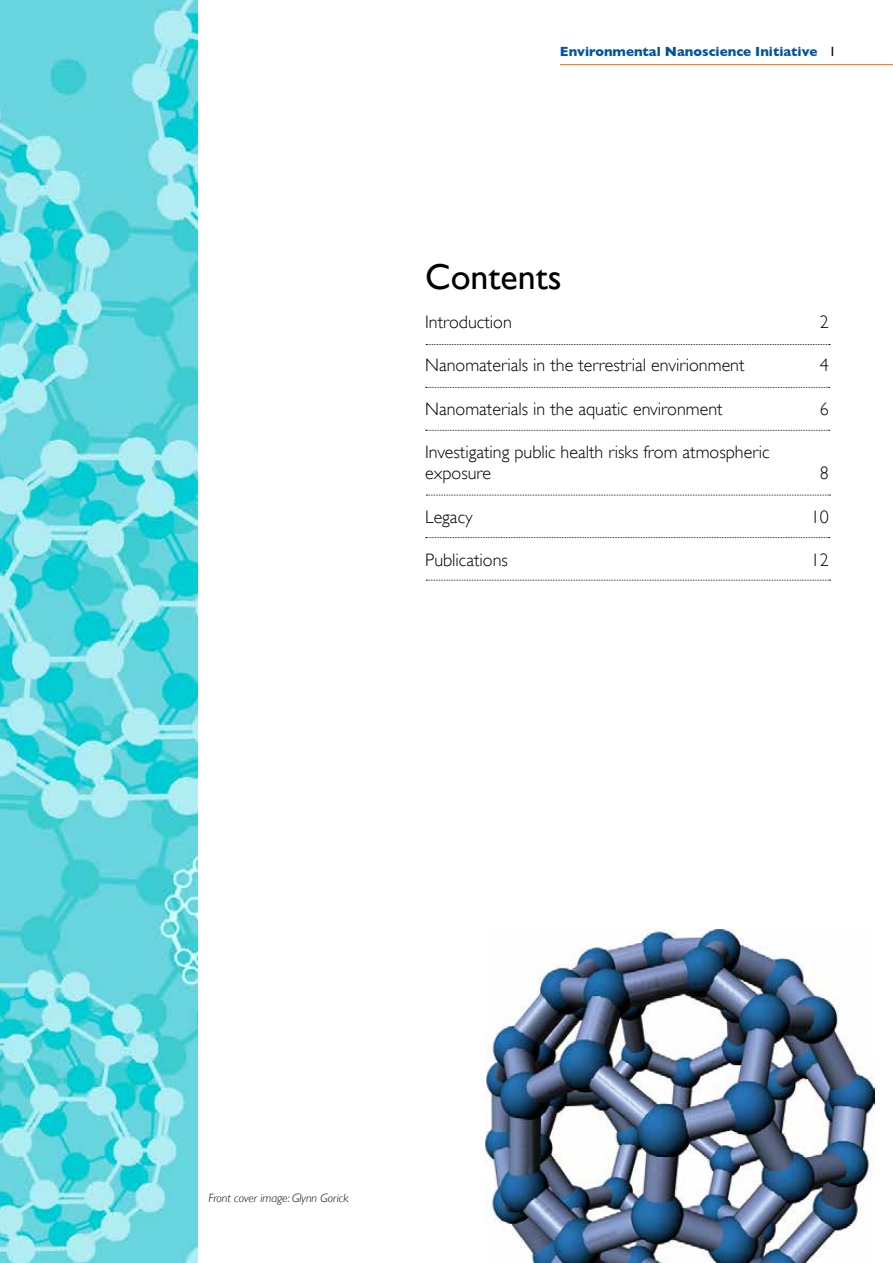
<style>
.page{position:relative;width:893px;height:1263px;background:#fff}
.page>*{position:absolute;margin:0;border:0;box-sizing:border-box;transform-origin:0 0}
.body_copy{font:36px "Gill Sans";color:#000}
.body_copy-2{font:300 18px/21.6px "Gill Sans";color:#000}
.t1{font:700 13.5px "Gill Sans";color:#0053a3}
.t2{font:italic 300 12px "Gill Sans";color:#000}
.s1{font-weight:400;color:#000}
</style>
<div class="page">
<hr style="left:560px;top:64px;width:333px;height:1px;background:#eb6200">
<img style="left:485px;top:930px;width:390px;height:333px">
<svg style="left:426px;top:344px;width:404px;height:1px"></svg>
<svg style="left:426px;top:387px;width:404px;height:1px"></svg>
<svg style="left:426px;top:430px;width:404px;height:1px"></svg>
<svg style="left:426px;top:495px;width:405px;height:1px"></svg>
<svg style="left:426px;top:537px;width:404px;height:1px"></svg>
<svg style="left:426px;top:580px;width:405px;height:1px"></svg>
<img style="left:0;top:0;width:197px;height:1263px">
<p class="t1" style="left:560px;top:44px;width:277px">Environmental Nanoscience Initiative <span class="s1">1</span></p>
<p class="body_copy" style="left:425px;top:255px;width:138px">Contents</p>
<p class="body_copy-2" style="left:425px;top:311px;width:88px">Introduction</p>
<p class="body_copy-2" style="left:820px;top:311px;width:10px">2</p>
<p class="body_copy-2" style="left:425px;top:354px;width:321px">Nanomaterials in the terrestrial envirionment</p>
<p class="body_copy-2" style="left:820px;top:354px;width:10px">4</p>
<p class="body_copy-2" style="left:425px;top:397px;width:299px">Nanomaterials in the aquatic environment</p>
<p class="body_copy-2" style="left:820px;top:397px;width:10px">6</p>
<p class="body_copy-2" style="left:425px;top:440px;width:346px">Investigating public health risks from atmospheric exposure</p>
<p class="body_copy-2" style="left:820px;top:462px;width:10px">8</p>
<p class="body_copy-2" style="left:425px;top:505px;width:49px">Legacy</p>
<p class="body_copy-2" style="left:811px;top:505px;width:19px">10</p>
<p class="body_copy-2" style="left:425px;top:548px;width:84px">Publications</p>
<p class="body_copy-2" style="left:811px;top:548px;width:19px">12</p>
<p class="t2" style="left:208px;top:1191px;width:142px">Front cover image: Glynn Gorick</p>
</div>
